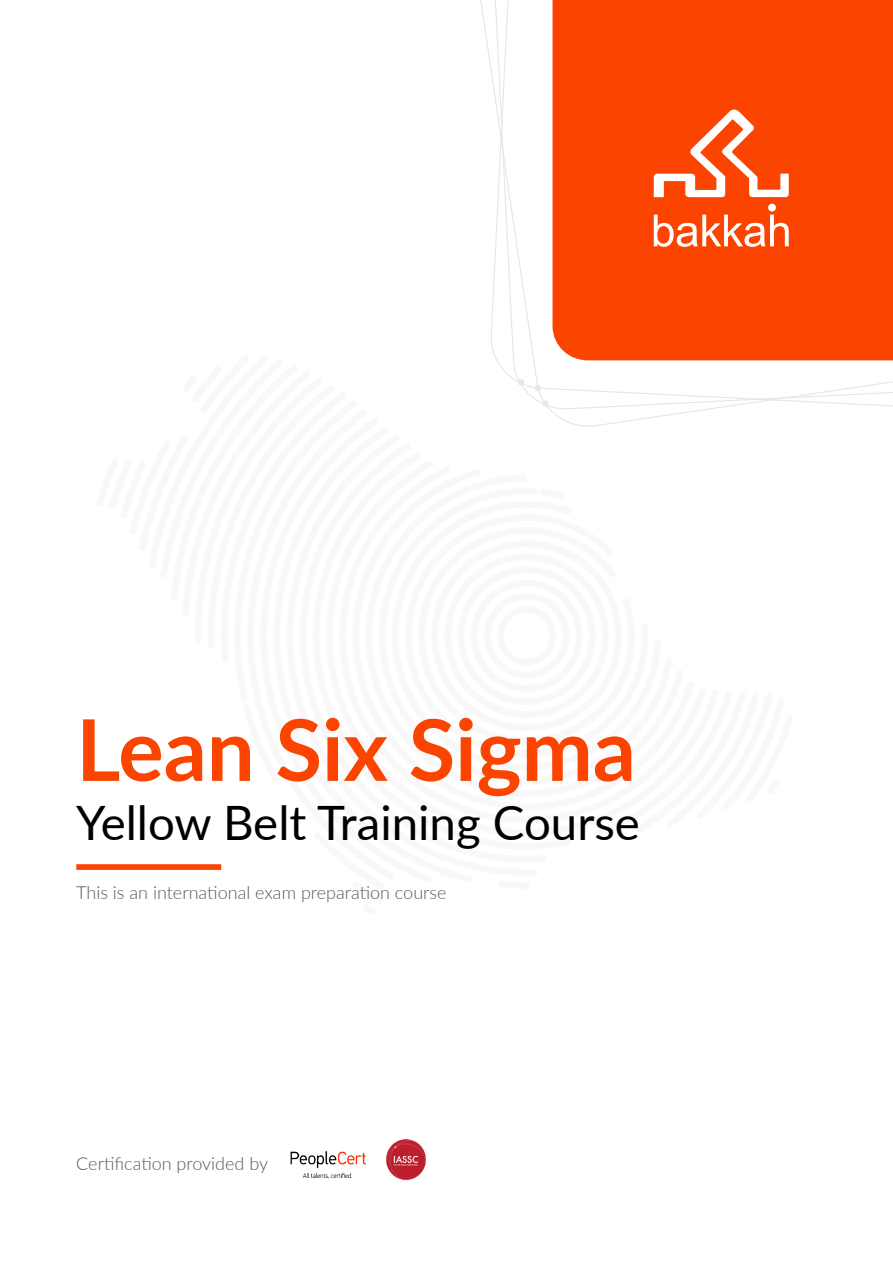
<style>
.page{position:relative;width:893px;height:1263px;background:#fff}
.page>*{position:absolute;margin:0;border:0;box-sizing:border-box;transform-origin:0 0}
.t1{font:700 85.05px "Lato";color:#fb4400}
.t2{font:47.4px "Lato";color:#000}
.t3{font:300 18px "Lato";color:#58595b}
</style>
<div class="page">
<svg style="left:489px;top:0;width:404px;height:407px"></svg>
<svg style="left:221px;top:356px;width:571px;height:514px"></svg>
<div style="left:76px;top:864px;width:145px;height:6px;background:#fb4400"></div>
<img style="left:386px;top:1139px;width:40px;height:41px">
<img style="left:290px;top:1151px;width:76px;height:28px">
<p class="t1" style="left:76px;top:687px;width:561px">Lean Six Sigma</p>
<p class="t2" style="left:76px;top:789px;width:565px">Yellow Belt Training Course</p>
<p class="t3" style="left:76px;top:880px;width:372px">This is an international exam preparation course</p>
<p class="t3" style="left:76px;top:1151px;width:193px">Certification provided by</p>
</div>
